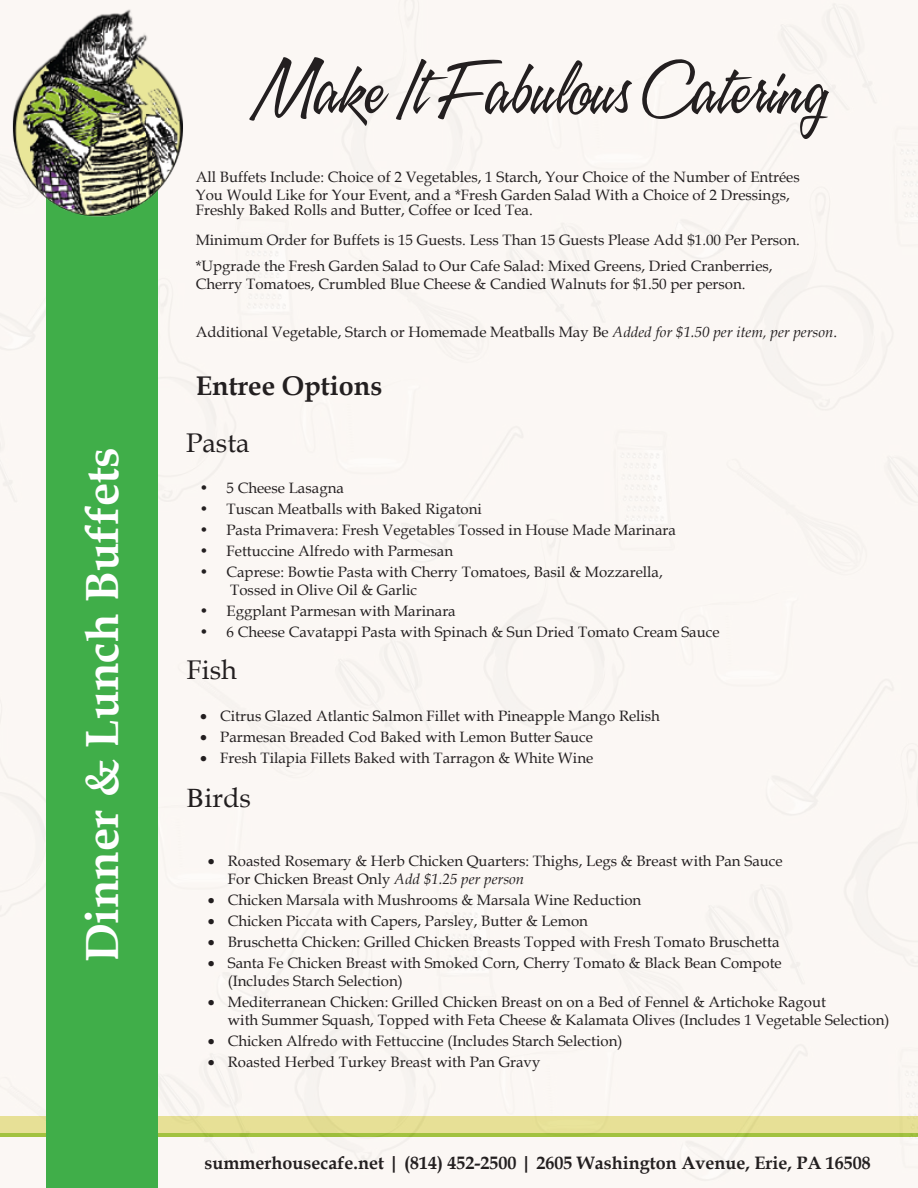
<style>
.page{position:relative;width:918px;height:1188px;background:#fff}
.page>*{position:absolute;margin:0;border:0;box-sizing:border-box;transform-origin:0 0}
.t1{font:67.5px "A&S Speedway";color:#231f20}
.t2{font:700 46.5px "Book Antiqua";color:#fff}
.t3{font:700 27px "Book Antiqua";color:#231f20}
.t4{font:27px "Book Antiqua";color:#221e1f}
.t5{font:27px "Book Antiqua";color:#231f20}
.t6{font:700 18px "Book Antiqua";color:#231f20}
.t7{font:15px/18px "Book Antiqua";color:#231f20}
.t8{font:15px/18px "Book Antiqua";color:#221e1f}
.s1{font-style:italic}
</style>
<div class="page">
<div style="left:0;top:0;width:917px;height:1188px;background:#fbf7f4"></div>
<div style="left:46px;top:148px;width:112px;height:1040px;background:#40ae49"></div>
<img style="left:0;top:0;width:197px;height:229px">
<svg style="left:187px;top:789px;width:15px;height:18px"></svg>
<p class="t2" style="left:71px;top:962px;width:517px;rotate:-90deg">Dinner &amp; Lunch Buffets</p>
<p class="t1" style="left:248px;top:53px;width:578px">Make It Fabulous Catering</p>
<p class="t7" style="left:196px;top:168px;width:606px">All Buffets Include: Choice of 2 Vegetables, 1 Starch, Your Choice of the Number of Entrées<br>You Would Like for Your Event, and a *Fresh Garden Salad With a Choice of 2 Dressings,</p>
<p class="t7" style="left:196px;top:195px;width:606px;line-height:30px">Freshly Baked Rolls and Butter, Coffee or Iced Tea.<br>Minimum Order for Buffets is 15 Guests. Less Than 15 Guests Please Add $1.00 Per Person.</p>
<p class="t7" style="left:196px;top:256px;width:578px">*Upgrade the Fresh Garden Salad to Our Cafe Salad: Mixed Greens, Dried Cranberries,<br>Cherry Tomatoes, Crumbled Blue Cheese &amp; Candied Walnuts for $1.50 per person.</p>
<p class="t7" style="left:196px;top:323px;width:643px">Additional Vegetable, Starch or Homemade Meatballs May Be <span class="s1">Added for $1.50 per item, per person</span>.</p>
<p class="t3" style="left:196px;top:367px;width:188px">Entree Options</p>
<h3 class="t4" style="left:186px;top:424px;width:65px">Pasta</h3>
<p class="t7" style="left:200px;top:478px;width:146px">• 5 Cheese Lasagna</p>
<p class="t7" style="left:200px;top:499px;width:284px">• Tuscan Meatballs with Baked Rigatoni</p>
<p class="t7" style="left:200px;top:520px;width:478px">• Pasta Primavera: Fresh Vegetables Tossed in House Made Marinara</p>
<p class="t7" style="left:200px;top:541px;width:255px">• Fettuccine Alfredo with Parmesan</p>
<p class="t7" style="left:230px;top:562px;width:434px;text-indent:-31px">• Caprese: Bowtie Pasta with Cherry Tomatoes, Basil &amp; Mozzarella,<br>Tossed in Olive Oil &amp; Garlic</p>
<p class="t7" style="left:200px;top:601px;width:258px">• Eggplant Parmesan with Marinara</p>
<p class="t7" style="left:200px;top:622px;width:522px">• 6 Cheese Cavatappi Pasta with Spinach &amp; Sun Dried Tomato Cream Sauce</p>
<p class="t5" style="left:187px;top:651px;width:52px">Fish</p>
<p class="t8" style="left:200px;top:707px;width:461px">• Citrus Glazed Atlantic Salmon Fillet with Pineapple Mango Relish</p>
<p class="t8" style="left:200px;top:728px;width:394px">• Parmesan Breaded Cod Baked with Lemon Butter Sauce</p>
<p class="t8" style="left:200px;top:749px;width:394px">• Fresh Tilapia Fillets Baked with Tarragon &amp; White Wine</p>
<h3 class="t4" style="left:205px;top:779px;width:48px">irds</h3>
<p class="t8" style="left:228px;top:851px;width:556px;text-indent:-20px">• Roasted Rosemary &amp; Herb Chicken Quarters: Thighs, Legs &amp; Breast with Pan Sauce<br>For Chicken Breast Only <span class="s1">Add $1.25 per person</span></p>
<p class="t8" style="left:208px;top:890px;width:435px">• Chicken Marsala with Mushrooms &amp; Marsala Wine Reduction</p>
<p class="t8" style="left:208px;top:911px;width:382px">• Chicken Piccata with Capers, Parsley, Butter &amp; Lemon</p>
<p class="t8" style="left:208px;top:932px;width:573px">• Bruschetta Chicken: Grilled Chicken Breasts Topped with Fresh Tomato Bruschetta</p>
<p class="t8" style="left:228px;top:953px;width:555px;text-indent:-20px">• Santa Fe Chicken Breast with Smoked Corn, Cherry Tomato &amp; Black Bean Compote (Includes Starch Selection)</p>
<p class="t8" style="left:228px;top:992px;width:663px;text-indent:-20px">• Mediterranean Chicken: Grilled Chicken Breast on on a Bed of Fennel &amp; Artichoke Ragout<br>with Summer Squash, Topped with Feta Cheese &amp; Kalamata Olives (Includes 1 Vegetable Selection)</p>
<p class="t8" style="left:208px;top:1031px;width:416px">• Chicken Alfredo with Fettuccine (Includes Starch Selection)</p>
<p class="t8" style="left:208px;top:1052px;width:334px">• Roasted Herbed Turkey Breast with Pan Gravy</p>
<p class="t6" style="left:205px;top:1150px;width:668px">summerhousecafe.net | (814) 452-2500 | 2605 Washington Avenue, Erie, PA 16508</p>
</div>
